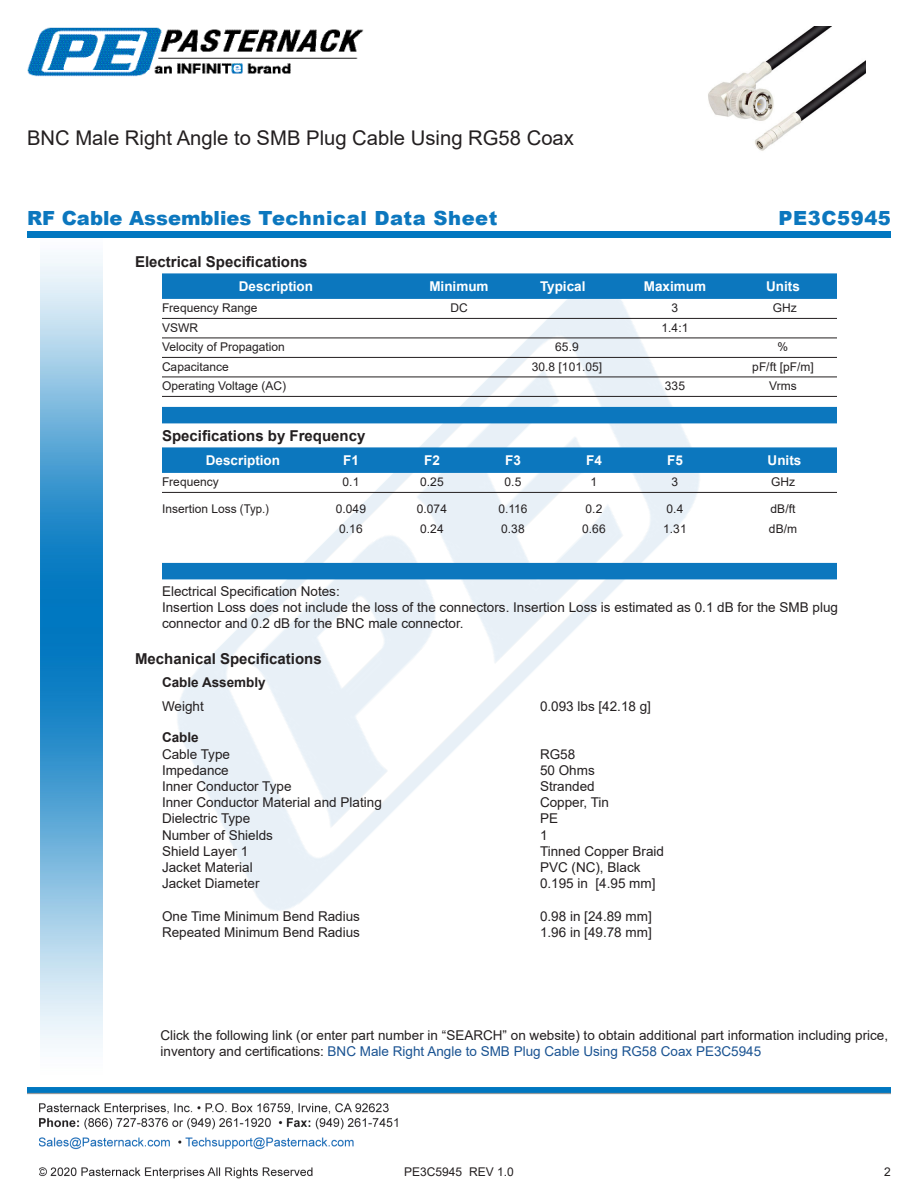
<style>
.page{position:relative;width:918px;height:1188px;background:#fff}
.page>*{position:absolute;margin:0;border:0;box-sizing:border-box;transform-origin:0 0}
.Web_Description_Para{font:20.25px "Arial";color:#231f20}
.t1{font:900 19.5px "Arial";letter-spacing:.01em;color:#0c77be}
.t2{font:900 19.5px "Arial";letter-spacing:.03em;color:#0c77be}
.Head1{font:700 15px "Arial";color:#231f20}
.Table_Footer_Frequen{font:700 15px "Arial";color:#231f20}
.Specs_Para{font:13.5px/16.2px "Arial";color:#231f20}
.Description_and_PN_L{font:13.5px/16.2px "Arial";color:#231f20}
.Table-Header{font:700 13.5px "Arial";color:#fff}
.Table_Footer_Frequen-2{font:13.5px "Arial";color:#231f20}
.Table_Header_Frequen{font:700 13.5px "Arial";color:#fff}
.Head3{font:700 13.5px "Arial";color:#231f20}
.Table-Body{font:12px "Arial";color:#231f20}
.Table_Body_Frequency{font:12px "Arial";color:#231f20}
.s1{color:#1a5392}
</style>
<div class="page">
<img style="left:39px;top:1103px;width:359px;height:76px">
<img style="left:102px;top:255px;width:719px;height:715px">
<img style="left:27px;top:1088px;width:864px;height:7px">
<img style="left:40px;top:237px;width:62px;height:811px">
<div style="left:27px;top:231px;width:864px;height:6px;background:#0177c0"></div>
<img style="left:27px;top:27px;width:337px;height:50px">
<div style="left:162px;top:273px;width:675px;height:26px;background:#0c77be"></div>
<hr style="left:162px;top:318px;width:675px;height:1px;background:#231f20">
<hr style="left:162px;top:338px;width:675px;height:1px;background:#231f20">
<hr style="left:162px;top:357px;width:675px;height:1px;background:#231f20">
<hr style="left:162px;top:377px;width:675px;height:1px;background:#231f20">
<hr style="left:162px;top:396px;width:675px;height:1px;background:#231f20">
<div style="left:162px;top:407px;width:675px;height:16px;background:#0c77be"></div>
<div style="left:162px;top:447px;width:675px;height:26px;background:#0c77be"></div>
<hr style="left:162px;top:492px;width:675px;height:1px;background:#231f20">
<div style="left:162px;top:563px;width:675px;height:16px;background:#0c77be"></div>
<img style="left:708px;top:27px;width:158px;height:124px">
<h1 class="Web_Description_Para" style="left:27px;top:124px;width:548px">BNC Male Right Angle to SMB Plug Cable Using RG58 Coax</h1>
<p class="t1" style="left:27px;top:204px;width:472px">RF Cable Assemblies Technical Data Sheet</p>
<p class="t2" style="left:779px;top:204px;width:114px">PE3C5945</p>
<p class="Head1" style="left:135px;top:252px;width:174px">Electrical Specifications</p>
<p class="Table-Header" style="left:239px;top:276px;width:76px">Description</p>
<p class="Table-Header" style="left:429px;top:276px;width:61px">Minimum</p>
<p class="Table-Header" style="left:540px;top:276px;width:47px">Typical</p>
<p class="Table-Header" style="left:644px;top:276px;width:64px">Maximum</p>
<p class="Table-Header" style="left:766px;top:276px;width:35px">Units</p>
<p class="Table-Body" style="left:162px;top:300px;width:97px">Frequency Range</p>
<p class="Table-Body" style="left:450px;top:300px;width:19px">DC</p>
<p class="Table-Body" style="left:672px;top:300px;width:8px">3</p>
<p class="Table-Body" style="left:773px;top:300px;width:25px">GHz</p>
<p class="Table-Body" style="left:162px;top:319px;width:37px">VSWR</p>
<p class="Table-Body" style="left:662px;top:319px;width:28px">1.4:1</p>
<p class="Table-Body" style="left:162px;top:339px;width:124px">Velocity of Propagation</p>
<p class="Table-Body" style="left:555px;top:339px;width:25px">65.9</p>
<p class="Table-Body" style="left:778px;top:339px;width:12px">%</p>
<p class="Table-Body" style="left:162px;top:358px;width:68px">Capacitance</p>
<p class="Table-Body" style="left:532px;top:358px;width:72px">30.8 [101.05]</p>
<p class="Table-Body" style="left:752px;top:358px;width:63px">pF/ft [pF/m]</p>
<p class="Table-Body" style="left:162px;top:378px;width:126px">Operating Voltage (AC)</p>
<p class="Table-Body" style="left:665px;top:378px;width:22px">335</p>
<p class="Table-Body" style="left:769px;top:378px;width:29px">Vrms</p>
<p class="Table_Footer_Frequen" style="left:162px;top:426px;width:205px">Specifications by Frequency</p>
<p class="Table_Header_Frequen" style="left:206px;top:450px;width:76px">Description</p>
<p class="Table_Header_Frequen" style="left:343px;top:450px;width:17px">F1</p>
<p class="Table_Header_Frequen" style="left:424px;top:450px;width:17px">F2</p>
<p class="Table_Header_Frequen" style="left:505px;top:450px;width:17px">F3</p>
<p class="Table_Header_Frequen" style="left:586px;top:450px;width:17px">F4</p>
<p class="Table_Header_Frequen" style="left:667px;top:450px;width:17px">F5</p>
<p class="Table_Header_Frequen" style="left:768px;top:450px;width:35px">Units</p>
<p class="Table_Body_Frequency" style="left:162px;top:474px;width:58px">Frequency</p>
<p class="Table_Body_Frequency" style="left:343px;top:474px;width:18px">0.1</p>
<p class="Table_Body_Frequency" style="left:420px;top:474px;width:25px">0.25</p>
<p class="Table_Body_Frequency" style="left:505px;top:474px;width:18px">0.5</p>
<p class="Table_Body_Frequency" style="left:591px;top:474px;width:8px">1</p>
<p class="Table_Body_Frequency" style="left:672px;top:474px;width:8px">3</p>
<p class="Table_Body_Frequency" style="left:771px;top:474px;width:25px">GHz</p>
<p class="Table_Body_Frequency" style="left:162px;top:501px;width:109px">Insertion Loss (Typ.)</p>
<p class="Table_Body_Frequency" style="left:336px;top:501px;width:32px">0.049</p>
<p class="Table_Body_Frequency" style="left:417px;top:501px;width:32px">0.074</p>
<p class="Table_Body_Frequency" style="left:498px;top:501px;width:31px">0.116</p>
<p class="Table_Body_Frequency" style="left:586px;top:501px;width:18px">0.2</p>
<p class="Table_Body_Frequency" style="left:667px;top:501px;width:18px">0.4</p>
<p class="Table_Body_Frequency" style="left:771px;top:501px;width:26px">dB/ft</p>
<p class="Table_Body_Frequency" style="left:339px;top:520px;width:25px">0.16</p>
<p class="Table_Body_Frequency" style="left:420px;top:520px;width:25px">0.24</p>
<p class="Table_Body_Frequency" style="left:501px;top:520px;width:25px">0.38</p>
<p class="Table_Body_Frequency" style="left:582px;top:520px;width:25px">0.66</p>
<p class="Table_Body_Frequency" style="left:663px;top:520px;width:25px">1.31</p>
<p class="Table_Body_Frequency" style="left:769px;top:520px;width:30px">dB/m</p>
<p class="Table_Footer_Frequen-2" style="left:162px;top:582px;width:179px">Electrical Specification Notes:</p>
<p class="Specs_Para" style="left:162px;top:599px;width:678px">Insertion Loss does not include the loss of the connectors. Insertion Loss is estimated as 0.1 dB for the SMB plug connector and 0.2 dB for the BNC male connector.</p>
<p class="Head1" style="left:135px;top:648px;width:188px">Mechanical Specifications</p>
<p class="Head3" style="left:162px;top:673px;width:105px">Cable Assembly</p>
<p class="Specs_Para" style="left:162px;top:698px;width:43px">Weight</p>
<p class="Specs_Para" style="left:540px;top:698px;width:113px">0.093 lbs [42.18 g]</p>
<p class="Head3" style="left:162px;top:728px;width:38px">Cable</p>
<p class="Specs_Para" style="left:162px;top:746px;width:70px">Cable Type</p>
<p class="Specs_Para" style="left:540px;top:746px;width:37px">RG58</p>
<p class="Specs_Para" style="left:162px;top:762px;width:68px">Impedance</p>
<p class="Specs_Para" style="left:540px;top:762px;width:56px">50 Ohms</p>
<p class="Specs_Para" style="left:162px;top:778px;width:131px">Inner Conductor Type</p>
<p class="Specs_Para" style="left:540px;top:778px;width:56px">Stranded</p>
<p class="Specs_Para" style="left:162px;top:794px;width:221px">Inner Conductor Material and Plating</p>
<p class="Specs_Para" style="left:540px;top:794px;width:71px">Copper, Tin</p>
<p class="Specs_Para" style="left:162px;top:811px;width:90px">Dielectric Type</p>
<p class="Specs_Para" style="left:540px;top:811px;width:20px">PE</p>
<p class="Specs_Para" style="left:162px;top:827px;width:113px">Number of Shields</p>
<p class="Specs_Para" style="left:540px;top:827px;width:9px">1</p>
<p class="Specs_Para" style="left:162px;top:843px;width:88px">Shield Layer 1</p>
<p class="Specs_Para" style="left:540px;top:843px;width:126px">Tinned Copper Braid</p>
<p class="Specs_Para" style="left:162px;top:859px;width:92px">Jacket Material</p>
<p class="Specs_Para" style="left:540px;top:859px;width:102px">PVC (NC), Black</p>
<p class="Specs_Para" style="left:162px;top:875px;width:99px">Jacket Diameter</p>
<p class="Specs_Para" style="left:540px;top:875px;width:117px">0.195 in [4.95 mm]</p>
<p class="Specs_Para" style="left:162px;top:908px;width:200px">One Time Minimum Bend Radius</p>
<p class="Specs_Para" style="left:540px;top:908px;width:113px">0.98 in [24.89 mm]</p>
<p class="Specs_Para" style="left:162px;top:924px;width:200px">Repeated Minimum Bend Radius</p>
<p class="Specs_Para" style="left:540px;top:924px;width:113px">1.96 in [49.78 mm]</p>
<p class="Description_and_PN_L" style="left:160px;top:1027px;width:729px">Click the following link (or enter part number in “SEARCH” on website) to obtain additional part information including price, inventory and certifications: <span class="s1">BNC Male Right Angle to SMB Plug Cable Using RG58 Coax PE3C5945</span></p>
<p class="Table-Body" style="left:404px;top:1163px;width:111px">PE3C5945 REV 1.0</p>
<p class="Table-Body" style="left:884px;top:1164px;width:8px">2</p>
</div>
